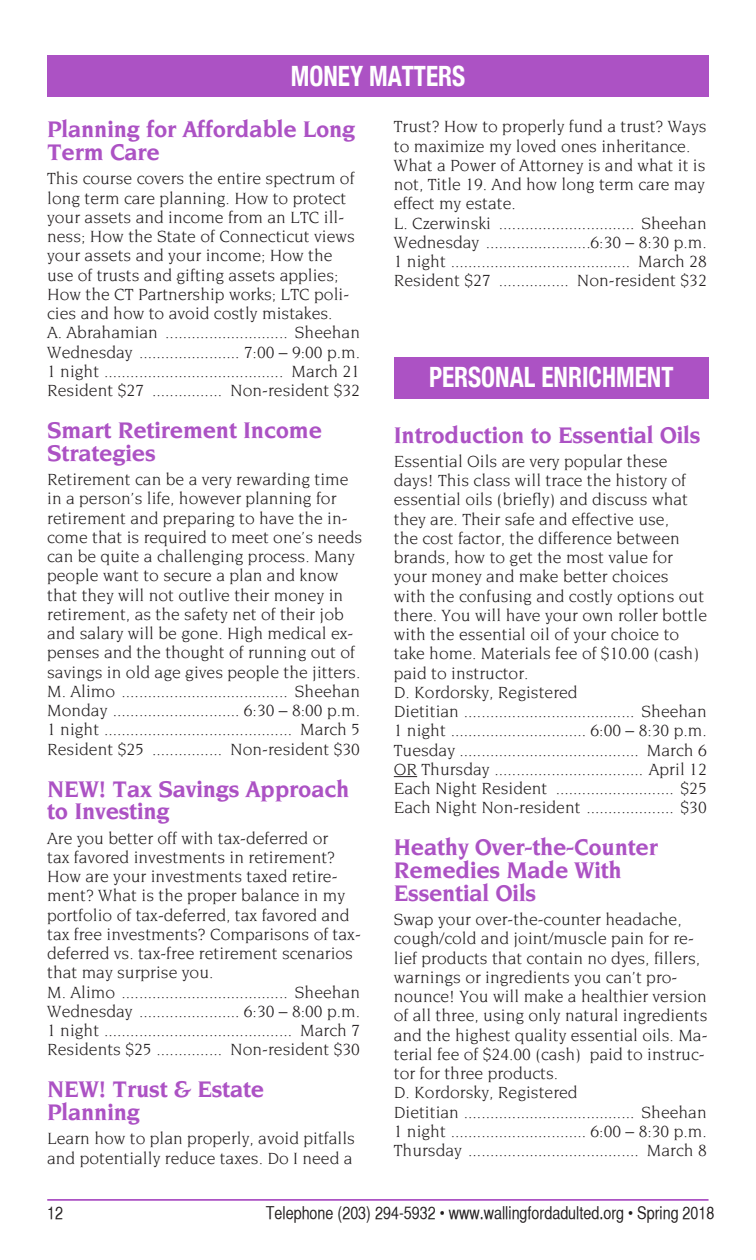
<style>
.page{position:relative;width:756px;height:1260px;background:#fff}
.page>*{position:absolute;margin:0;border:0;box-sizing:border-box;transform-origin:0 0}
.t1{font:700 condensed 28px "Helvetica Neue";color:#fff;scale:.9 1}
.t2{font:700 24.5px/22.8px "Novarese";letter-spacing:-.01em;color:#ac52c4}
.t3{font:17.5px/19.2px "Novarese";color:#231f20}
.t4{font:17.5px "Helvetica CY Plain";color:#231f20}
</style>
<div class="page">
<hr style="left:47px;top:1199px;width:662px;height:2px;background:#ac52c4">
<div style="left:47px;top:55px;width:662px;height:41px;background:#ac52c4"></div>
<div style="left:394px;top:357px;width:315px;height:41px;background:#ac52c4"></div>
<svg style="left:394px;top:776px;width:23px;height:1px"></svg>
<h1 class="t1" style="left:291px;top:52px;width:195px">MONEY MATTERS</h1>
<h2 class="t2" style="left:47px;top:118px;width:310px">Planning for Affordable Long<br>Term Care</h2>
<p class="t3" style="left:47px;top:169px;width:314px">This course covers the entire spectrum of long term care planning. How to protect your assets and income from an LTC ill&shy;ness; How the State of Connecticut views your assets and your income; How the use of trusts and gifting assets applies; How the CT Partnership works; LTC poli&shy;cies and how to avoid costly mistakes.<br>A. Abrahamian ............................ Sheehan Wednesday ....................... 7:00 – 9:00 p.m.<br>1 night ......................................... March 21<br>Resident $27 ................ Non-resident $32</p>
<h2 class="t2" style="left:47px;top:418px;width:276px">Smart Retirement Income<br>Strategies</h2>
<p class="t3" style="left:47px;top:470px;width:317px">Retirement can be a very rewarding time in a person’s life, however planning for retirement and preparing to have the in&shy;come that is required to meet one’s needs can be quite a challenging process. Many people want to secure a plan and know that they will not outlive their money in retirement, as the safety net of their job and salary will be gone. High medical ex&shy;penses and the thought of running out of savings in old age gives people the jitters.<br>M. Alimo ...................................... Sheehan Monday ............................. 6:30 – 8:00 p.m.<br>1 night ........................................... March 5<br>Resident $25 ................ Non-resident $30</p>
<h2 class="t2" style="left:47px;top:777px;width:304px">NEW! Tax Savings Approach to Investing</h2>
<p class="t3" style="left:47px;top:828px;width:315px">Are you better off with tax-deferred or<br>tax favored investments in retirement?<br>How are your investments taxed retire&shy;ment? What is the proper balance in my portfolio of tax-deferred, tax favored and tax free investments? Comparisons of tax&shy;deferred vs. tax-free retirement scenarios that may surprise you.<br>M. Alimo ...................................... Sheehan Wednesday ....................... 6:30 – 8:00 p.m.<br>1 night ........................................... March 7<br>Residents $25 ............... Non-resident $30</p>
<h2 class="t2" style="left:47px;top:1078px;width:219px">NEW! Trust &amp; Estate<br>Planning</h2>
<p class="t3" style="left:47px;top:1129px;width:309px">Learn how to plan properly, avoid pitfalls and potentially reduce taxes. Do I need a</p>
<p class="t3" style="left:394px;top:117px;width:314px">Trust? How to properly fund a trust? Ways to maximize my loved ones inheritance.<br>What a Power of Attorney is and what it is not, Title 19. And how long term care may effect my estate.<br>L. Czerwinski ............................... Sheehan Wednesday ........................6:30 – 8:30 p.m.<br>1 night ......................................... March 28<br>Resident $27 ................ Non-resident $32</p>
<h1 class="t1" style="left:429px;top:354px;width:273px">PERSONAL ENRICHMENT</h1>
<h2 class="t2" style="left:394px;top:423px;width:308px">Introduction to Essential Oils</h2>
<p class="t3" style="left:394px;top:451px;width:315px">Essential Oils are very popular these days! This class will trace the history of essential oils (briefly) and discuss what they are. Their safe and effective use,<br>the cost factor, the difference between brands, how to get the most value for your money and make better choices<br>with the confusing and costly options out there. You will have your own roller bottle with the essential oil of your choice to take home. Materials fee of $10.00 (cash) paid to instructor.<br>D. Kordorsky, Registered<br>Dietitian ....................................... Sheehan 1 night ............................... 6:00 – 8:30 p.m.<br>Tuesday ......................................... March 6<br>OR Thursday .................................. April 12<br>Each Night Resident ........................... $25<br>Each Night Non-resident .................... $30</p>
<h2 class="t2" style="left:394px;top:836px;width:266px">Heathy Over-the-Counter<br>Remedies Made With<br>Essential Oils</h2>
<p class="t3" style="left:394px;top:910px;width:315px">Swap your over-the-counter headache, cough/cold and joint/muscle pain for re&shy;lief products that contain no dyes, fillers, warnings or ingredients you can’t pro&shy;nounce! You will make a healthier version of all three, using only natural ingredients and the highest quality essential oils. Ma&shy;terial fee of $24.00 (cash) paid to instruc&shy;tor for three products.<br>D. Kordorsky, Registered<br>Dietitian ....................................... Sheehan 1 night ............................... 6:00 – 8:30 p.m.<br>Thursday ....................................... March 8</p>
<p class="t4" style="left:47px;top:1203px;width:17px">12</p>
<p class="t4" style="left:266px;top:1203px;width:450px">Telephone (203) 294-5932 • www.wallingfordadulted.org • Spring 2018</p>
</div>
